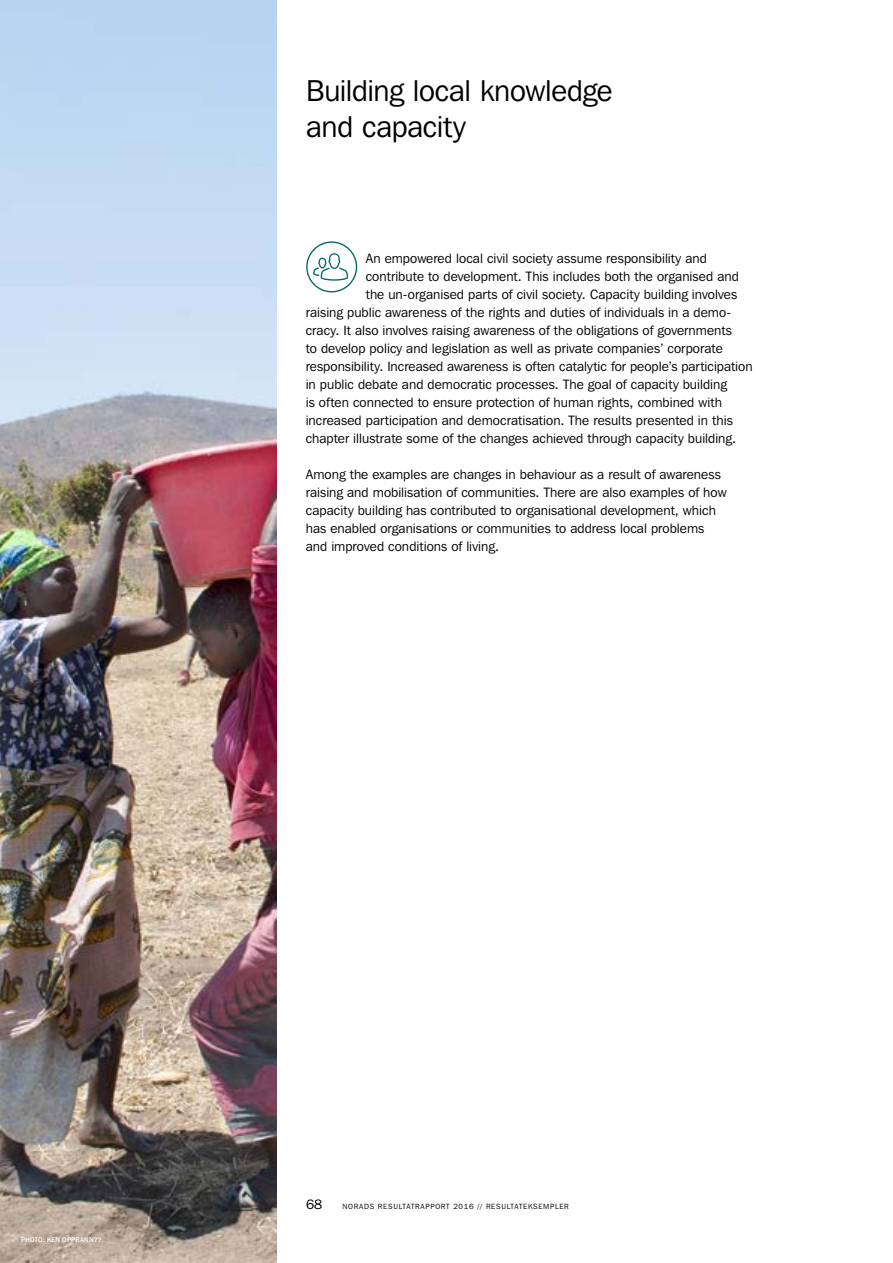
<style>
.page{position:relative;width:893px;height:1263px;background:#fff}
.page>*{position:absolute;margin:0;border:0;box-sizing:border-box;transform-origin:0 0}
.t1{font:30px/36px "Franklin Gothic IT Cby BT";letter-spacing:-.01em;color:#000}
.t2{font:13.5px/18px "Franklin Gothic IT Cby BT";letter-spacing:.005em;color:#000}
.t3{font:7.5px "Franklin Gothic IT Cby BT";letter-spacing:.1em;color:#000}
.t4{font:500 6.75px "Franklin Gothic IT Cby BT";letter-spacing:.03em;color:#fff}
</style>
<div class="page">
<img style="left:0;top:0;width:276px;height:1263px">
<svg style="left:306px;top:241px;width:51px;height:51px"></svg>
<h1 class="t1" style="left:306px;top:72px;width:308px">Building local knowledge and capacity</h1>
<p class="t2" style="left:366px;top:249px;width:343px">An empowered local civil society assume responsibility and</p>
<p class="t2" style="left:366px;top:267px;width:375px">contribute to development. This includes both the organised and</p>
<p class="t2" style="left:366px;top:285px;width:373px">the un-organised parts of civil society. Capacity building involves</p>
<p class="t2" style="left:306px;top:303px;width:427px">raising public awareness of the rights and duties of individuals in a demo-</p>
<p class="t2" style="left:306px;top:321px;width:428px">cracy. It also involves raising awareness of the obligations of governments</p>
<p class="t2" style="left:306px;top:339px;width:419px">to develop policy and legislation as well as private companies’ corporate</p>
<p class="t2" style="left:306px;top:357px;width:448px">responsibility. Increased awareness is often catalytic for people’s participation</p>
<p class="t2" style="left:306px;top:375px;width:423px">in public debate and democratic processes. The goal of capacity building</p>
<p class="t2" style="left:306px;top:393px;width:418px">is often connected to ensure protection of human rights, combined with</p>
<p class="t2" style="left:306px;top:411px;width:429px">increased participation and democratisation. The results presented in this</p>
<p class="t2" style="left:306px;top:429px;width:432px">chapter illustrate some of the changes achieved through capacity building.</p>
<p class="t2" style="left:306px;top:465px;width:422px">Among the examples are changes in behaviour as a result of awareness raising and mobilisation of communities. There are also examples of how capacity building has contributed to organisational development, which has enabled organisations or communities to address local problems and improved conditions of living.</p>
<p class="t4" style="left:21px;top:1235px;width:82px">PHOTO: KEN OPPRANN??</p>
<p class="t2" style="left:306px;top:1195px;width:18px">68</p>
<p class="t3" style="left:342px;top:1202px;width:228px">NORADS RESULTATRAPPORT 2016 // RESULTATEKSEMPLER</p>
</div>
